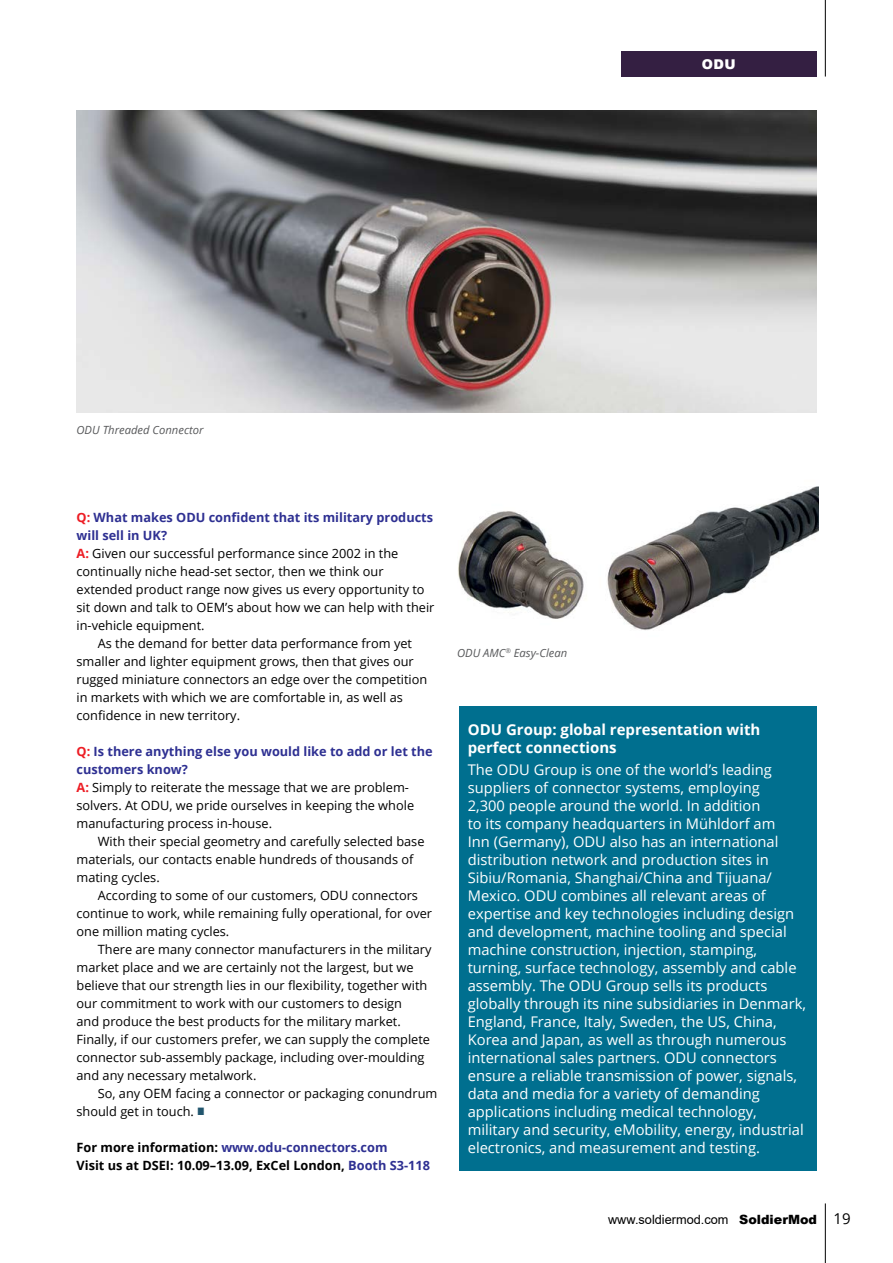
<style>
.page{position:relative;width:893px;height:1263px;background:#fff}
.page>*{position:absolute;margin:0;border:0;box-sizing:border-box;transform-origin:0 0}
.t1{font:700 15px/18px "Open Sans";color:#fff}
.t2{font:15px "Open Sans";color:#000}
.t3{font:14.7px/18px "Open Sans";color:#fff}
.t4{font:900 13.5px "Arial";color:#fff}
.t5{font:12.75px/18px "Open Sans";color:#000}
.t6{font:700 12.75px/18px "Open Sans";color:#000}
.t7{font:700 12.75px "Open Sans";color:#2e3092}
.t8{font:12.75px "Arial";color:#000}
.t9{font:italic 11.25px "Open Sans";color:#58595b}
.s1{color:#ed1d24}
.s2{font-weight:700;color:#ed1d24}
.s3{font-weight:700;color:#2e3092}
.s4{color:#22566e}
.s5{color:#2e3092}
.s6{font-weight:900}
</style>
<div class="page">
<hr style="left:825px;top:0;width:1px;height:77px;background:#000">
<div style="left:621px;top:51px;width:195px;height:26px;background:#341f42"></div>
<hr style="left:825px;top:1203px;width:1px;height:60px;background:#000">
<div style="left:459px;top:706px;width:357px;height:464px;background:#006f8f"></div>
<img style="left:458px;top:486px;width:361px;height:144px">
<img style="left:77px;top:111px;width:739px;height:301px">
<p class="t4" style="left:702px;top:54px;width:35px">ODU</p>
<p class="t9" style="left:77px;top:422px;width:128px">ODU Threaded Connector</p>
<p class="t7" style="left:77px;top:508px;width:358px"><span class="s1">Q:</span> What makes ODU confident that its military products</p>
<p class="t7" style="left:77px;top:526px;width:92px">will sell in UK?</p>
<p class="t5" style="left:77px;top:544px;width:323px"><span class="s2">A:</span> Given our successful performance since 2002 in the</p>
<p class="t5" style="left:77px;top:562px;width:309px">continually niche head-set sector, then we think our</p>
<p class="t5" style="left:77px;top:580px;width:350px">extended product range now gives us every opportunity to</p>
<p class="t5" style="left:77px;top:598px;width:359px">sit down and talk to OEM’s about how we can help with their</p>
<p class="t5" style="left:77px;top:616px;width:130px">in-vehicle equipment.</p>
<p class="t5" style="left:98px;top:634px;width:316px">As the demand for better data performance from yet</p>
<p class="t5" style="left:77px;top:652px;width:339px">smaller and lighter equipment grows, then that gives our</p>
<p class="t5" style="left:77px;top:670px;width:352px">rugged miniature connectors an edge over the competition</p>
<p class="t5" style="left:77px;top:688px;width:328px">in markets with which we are comfortable in, as well as</p>
<p class="t5" style="left:77px;top:706px;width:165px">confidence in new territory.</p>
<p class="t5" style="left:77px;top:742px;width:358px"><span class="s2">Q:</span> <span class="s3">Is there anything else you would like to add or let the customers know?<br></span><span class="s2">A:</span> Simply to reiterate the message that we are problem&shy;solvers. At ODU, we pride ourselves in keeping the whole manufacturing process in-house.</p>
<p class="t5" style="left:77px;top:832px;width:349px;text-indent:21px">With their special geometry and carefully selected base materials, our contacts enable hundreds of thousands of mating cycles.</p>
<p class="t5" style="left:77px;top:886px;width:357px;text-indent:21px">According to some of our customers, ODU connectors continue to work, while remaining fully operational, for over one million mating cycles.</p>
<p class="t5" style="left:77px;top:940px;width:356px;text-indent:21px">There are many connector manufacturers in the military market place and we are certainly not the largest, but we believe that our strength lies in our flexibility, together with our commitment to work with our customers to design<br>and produce the best products for the military market.<br>Finally, if our customers prefer, we can supply the complete connector sub-assembly package, including over-moulding and any necessary metalwork.</p>
<p class="t5" style="left:77px;top:1084px;width:362px;text-indent:21px">So, any OEM facing a connector or packaging conundrum should get in touch. <span class="s4">■</span></p>
<p class="t6" style="left:77px;top:1138px;width:355px">For more information: <span class="s5">www.odu-connectors.com<br></span>Visit us at DSEI: 10.09–13.09, ExCel London, <span class="s5">Booth S3-118</span></p>
<p class="t9" style="left:457px;top:645px;width:112px">ODU AMC<sup>®</sup> Easy-Clean</p>
<p class="t1" style="left:468px;top:720px;width:294px">ODU Group: global representation with perfect connections</p>
<p class="t3" style="left:468px;top:760px;width:340px">The ODU Group is one of the world’s leading suppliers of connector systems, employing<br>2,300 people around the world. In addition<br>to its company headquarters in Mühldorf am<br>Inn (Germany), ODU also has an international distribution network and production sites in Sibiu/Romania, Shanghai/China and Tijuana/ Mexico. ODU combines all relevant areas of expertise and key technologies including design and development, machine tooling and special machine construction, injection, stamping, turning, surface technology, assembly and cable assembly. The ODU Group sells its products globally through its nine subsidiaries in Denmark, England, France, Italy, Sweden, the US, China, Korea and Japan, as well as through numerous international sales partners. ODU connectors ensure a reliable transmission of power, signals, data and media for a variety of demanding applications including medical technology, military and security, eMobility, energy, industrial electronics, and measurement and testing.</p>
<p class="t8" style="left:608px;top:1211px;width:210px">www.soldiermod.com <span class="s6">SoldierMod</span></p>
<p class="t2" style="left:833px;top:1208px;width:19px">19</p>
</div>
